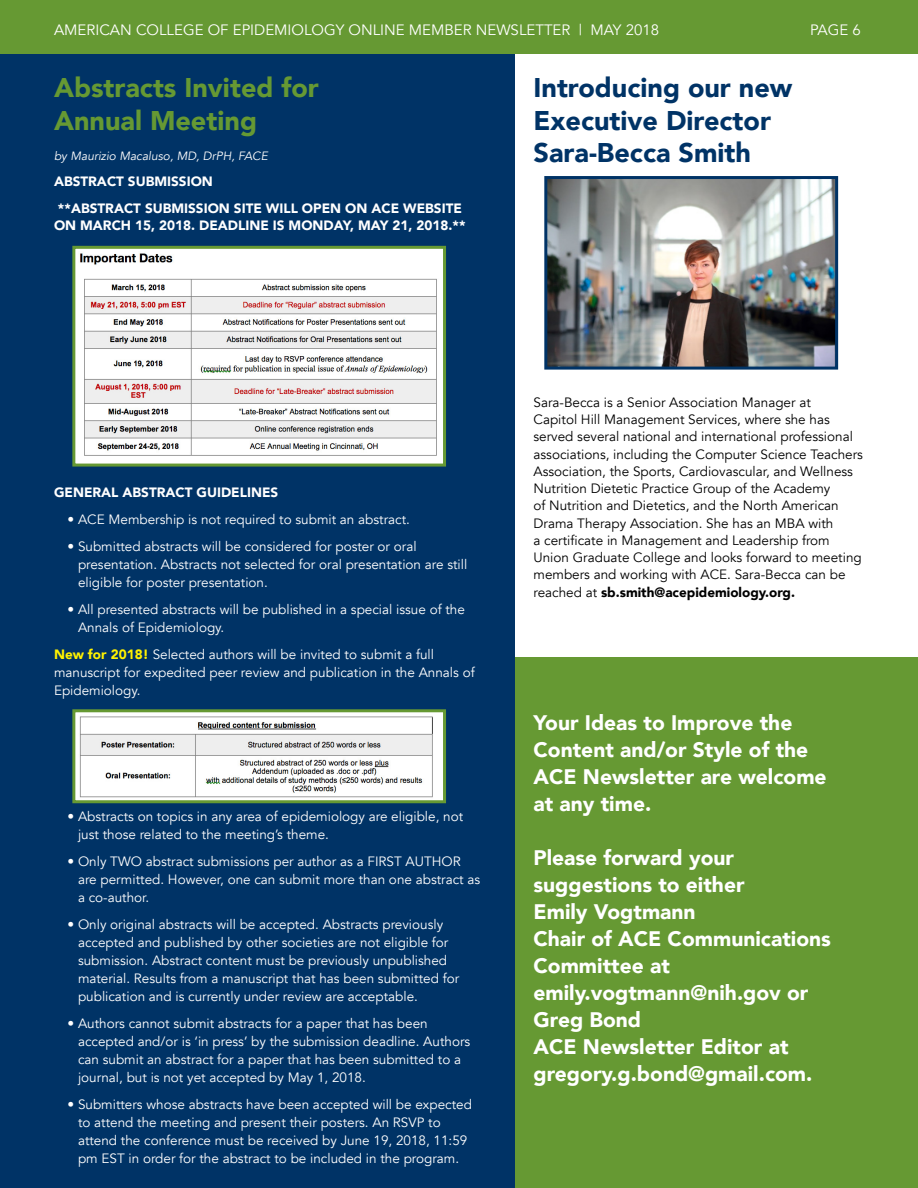
<style>
.page{position:relative;width:918px;height:1188px;background:#fff}
.page>*{position:absolute;margin:0;border:0;box-sizing:border-box;transform-origin:0 0}
.t1{font:900 27px/32.4px "Avenir";color:#036}
.t2{font:900 27px/32.4px "Avenir";color:#693}
.t3{font:900 21px/27px "Avenir";color:#fff}
.t4{font:15px "Avenir";color:#fff}
.t5{font:13.5px/18px "Avenir";color:#fff}
.t6{font:13.5px/17.2px "Avenir";color:#000}
.t7{font:900 13.5px/26.2px "Avenir";color:#fff}
.t8{font:italic 12px "Avenir";color:#fff}
.s1{font-weight:900;color:#fff200}
.s2{font-weight:900}
</style>
<div class="page">
<div style="left:0;top:0;width:918px;height:54px;background:#693"></div>
<div style="left:515px;top:658px;width:403px;height:530px;background:#693"></div>
<div style="left:0;top:54px;width:515px;height:1134px;background:#036"></div>
<img style="left:76px;top:250px;width:366px;height:213px">
<div style="left:72px;top:246px;width:374px;height:221px;border:3px solid #693"></div>
<img style="left:76px;top:713px;width:366px;height:86px">
<div style="left:72px;top:709px;width:374px;height:94px;border:3px solid #693"></div>
<img style="left:548px;top:180px;width:286px;height:186px">
<div style="left:544px;top:176px;width:294px;height:194px;border:3px solid #036"></div>
<p class="t4" style="left:54px;top:21px;width:607px">AMERICAN COLLEGE OF EPIDEMIOLOGY ONLINE MEMBER NEWSLETTER | MAY 2018</p>
<p class="t4" style="left:810px;top:21px;width:52px">PAGE 6</p>
<h1 class="t2" style="left:54px;top:71px;width:266px">Abstracts Invited for<br>Annual Meeting</h1>
<p class="t8" style="left:54px;top:149px;width:215px">by Maurizio Macaluso, MD, DrPH, FACE</p>
<p class="t7" style="left:54px;top:168px;width:409px">ABSTRACT SUBMISSION<br>**ABSTRACT SUBMISSION SITE WILL OPEN ON ACE WEBSITE</p>
<p class="t7" style="left:54px;top:212px;width:413px">ON MARCH 15, 2018. DEADLINE IS MONDAY, MAY 21, 2018.**</p>
<h1 class="t1" style="left:534px;top:71px;width:260px">Introducing our new<br>Executive Director<br>Sara-Becca Smith</h1>
<p class="t7" style="left:54px;top:479px;width:226px">GENERAL ABSTRACT GUIDELINES</p>
<p class="t5" style="left:68px;top:511px;width:344px">• ACE Membership is not required to submit an abstract.</p>
<p class="t5" style="left:78px;top:538px;width:391px;text-indent:-11px">• Submitted abstracts will be considered for poster or oral presentation. Abstracts not selected for oral presentation are still eligible for poster presentation.</p>
<p class="t5" style="left:78px;top:601px;width:388px;text-indent:-11px">• All presented abstracts will be published in a special issue of the<br>Annals of Epidemiology.</p>
<p class="t5" style="left:54px;top:646px;width:422px"><span class="s1">New for 2018!</span> Selected authors will be invited to submit a full manuscript for expedited peer review and publication in the Annals of<br>Epidemiology.</p>
<p class="t5" style="left:78px;top:808px;width:387px;text-indent:-11px">• Abstracts on topics in any area of epidemiology are eligible, not just those related to the meeting’s theme.</p>
<p class="t5" style="left:78px;top:853px;width:404px;text-indent:-11px">• Only TWO abstract submissions per author as a FIRST AUTHOR are permitted. However, one can submit more than one abstract as a co-author.</p>
<p class="t5" style="left:78px;top:916px;width:383px;text-indent:-11px">• Only original abstracts will be accepted. Abstracts previously accepted and published by other societies are not eligible for submission. Abstract content must be previously unpublished material. Results from a manuscript that has been submitted for publication and is currently under review are acceptable.</p>
<p class="t5" style="left:78px;top:1014px;width:394px;text-indent:-11px">• Authors cannot submit abstracts for a paper that has been accepted and/or is ‘in press’ by the submission deadline. Authors can submit an abstract for a paper that has been submitted to a journal, but is not yet accepted by May 1, 2018.</p>
<p class="t5" style="left:78px;top:1095px;width:395px;text-indent:-11px">• Submitters whose abstracts have been accepted will be expected to attend the meeting and present their posters. An RSVP to attend the conference must be received by June 19, 2018, 11:59 pm EST in order for the abstract to be included in the program.</p>
<p class="t6" style="left:534px;top:394px;width:331px">Sara-Becca is a Senior Association Manager at<br>Capitol Hill Management Services, where she has served several national and international professional associations, including the Computer Science Teachers Association, the Sports, Cardiovascular, and Wellness Nutrition Dietetic Practice Group of the Academy<br>of Nutrition and Dietetics, and the North American Drama Therapy Association. She has an MBA with<br>a certificate in Management and Leadership from Union Graduate College and looks forward to meeting members and working with ACE. Sara-Becca can be reached at <span class="s2">sb.smith@acepidemiology.org.</span></p>
<h2 class="t3" style="left:534px;top:709px;width:295px">Your Ideas to Improve the<br>Content and/or Style of the<br>ACE Newsletter are welcome at any time.</h2>
<h2 class="t3" style="left:534px;top:844px;width:299px">Please forward your suggestions to either<br>Emily Vogtmann<br>Chair of ACE Communications<br>Committee at emily.vogtmann@nih.gov or<br>Greg Bond<br>ACE Newsletter Editor at gregory.g.bond@gmail.com.</h2>
</div>
